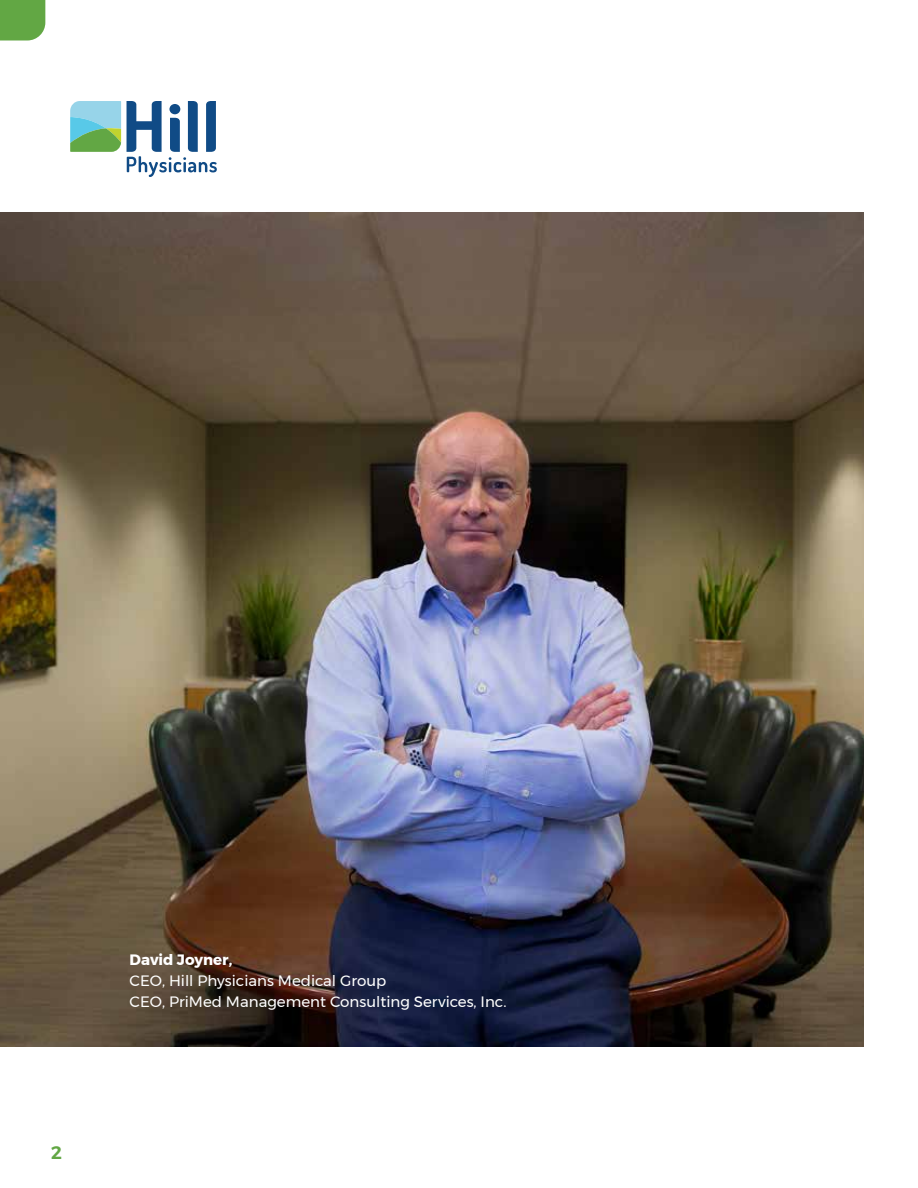
<style>
.page{position:relative;width:918px;height:1188px;background:#fff}
.page>*{position:absolute;margin:0;border:0;box-sizing:border-box;transform-origin:0 0}
.t1{font:600 18px "Montserrat";color:#62a744}
.t2{font:15px/21px "Montserrat";color:#fff}
.t3{font:700 15px "Montserrat";color:#fff}
</style>
<div class="page">
<img style="left:0;top:212px;width:864px;height:834px">
<div style="left:0;top:0;width:45px;height:40px;background:#62a744"></div>
<svg style="left:70px;top:101px;width:51px;height:51px"></svg>
<svg style="left:127px;top:101px;width:90px;height:76px"></svg>
<p class="t1" style="left:51px;top:1138px;width:12px">2</p>
<p class="t3" style="left:130px;top:947px;width:104px">David Joyner,</p>
<p class="t2" style="left:130px;top:970px;width:378px">CEO, Hill Physicians Medical Group<br>CEO, PriMed Management Consulting Services, Inc.</p>
</div>
